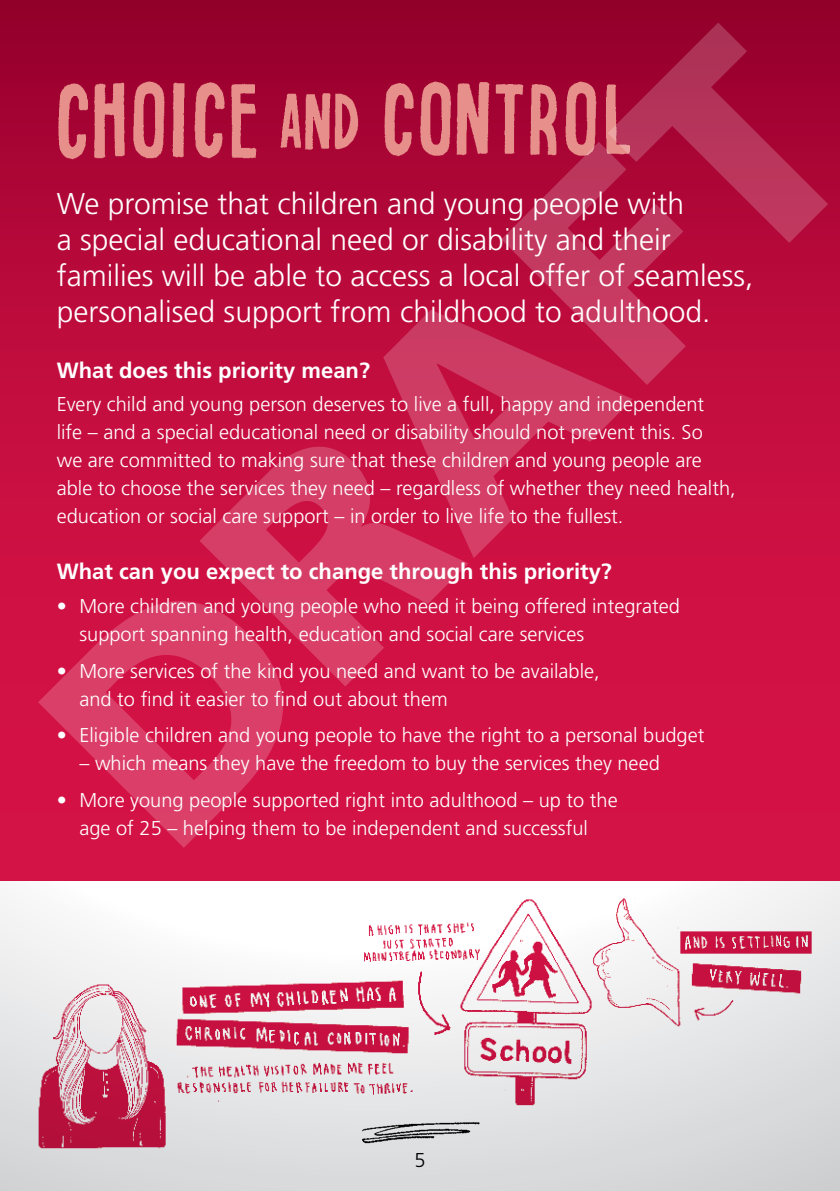
<style>
.page{position:relative;width:840px;height:1191px;background:#fff}
.page>*{position:absolute;margin:0;border:0;box-sizing:border-box;transform-origin:0 0}
.t1{font:900 295px "Frutiger";color:#fff}
.t2{font:300 30px/36px "Frutiger";color:#fff}
.t3{font:700 22px "Frutiger";color:#fff}
.t4{font:300 20px/28px "Frutiger";color:#fff}
.t5{font:300 20px "Frutiger";color:#000}
</style>
<div class="page">
<svg style="left:0;top:880px;width:839px;height:311px"></svg>
<img style="left:352px;top:1116px;width:134px;height:35px">
<div style="left:0;top:0;width:839px;height:880px;background:linear-gradient(to bottom,#9f0230,#e0154a)"></div>
<img style="left:47px;top:75px;width:233px;height:89px">
<img style="left:269px;top:87px;width:89px;height:65px">
<img style="left:366px;top:74px;width:287px;height:84px">
<img style="left:343px;top:888px;width:260px;height:218px">
<img style="left:575px;top:884px;width:249px;height:146px">
<img style="left:31px;top:976px;width:148px;height:174px">
<img style="left:171px;top:976px;width:250px;height:140px">
<h1 class="t1" style="left:-29px;top:662px;width:985px;rotate:-45deg">draft</h1>
<h2 class="t2" style="left:57px;top:185px;width:698px">We promise that children and young people with<br>a special educational need or disability and their families will be able to access a local offer of seamless, personalised support from childhood to adulthood.</h2>
<p class="t3" style="left:57px;top:357px;width:314px">What does this priority mean?</p>
<p class="t4" style="left:57px;top:390px;width:680px">Every child and young person deserves to live a full, happy and independent<br>life – and a special educational need or disability should not prevent this. So<br>we are committed to making sure that these children and young people are able to choose the services they need – regardless of whether they need health, education or social care support – in order to live life to the fullest.</p>
<p class="t3" style="left:57px;top:559px;width:556px">What can you expect to change through this priority?</p>
<p class="t4" style="left:79px;top:592px;width:601px;text-indent:-23px">• More children and young people who need it being offered integrated support spanning health, education and social care services</p>
<p class="t4" style="left:79px;top:656px;width:521px;text-indent:-23px">• More services of the kind you need and want to be available, and to find it easier to find out about them</p>
<p class="t4" style="left:57px;top:721px;width:648px">• Eligible children and young people to have the right to a personal budget</p>
<p class="t4" style="left:79px;top:749px;width:581px">– which means they have the freedom to buy the services they need</p>
<p class="t4" style="left:57px;top:785px;width:562px;text-align:center">• More young people supported right into adulthood – up to the age of 25 – helping them to be independent and successful</p>
<p class="t5" style="left:414px;top:1148px;width:13px">5</p>
</div>
